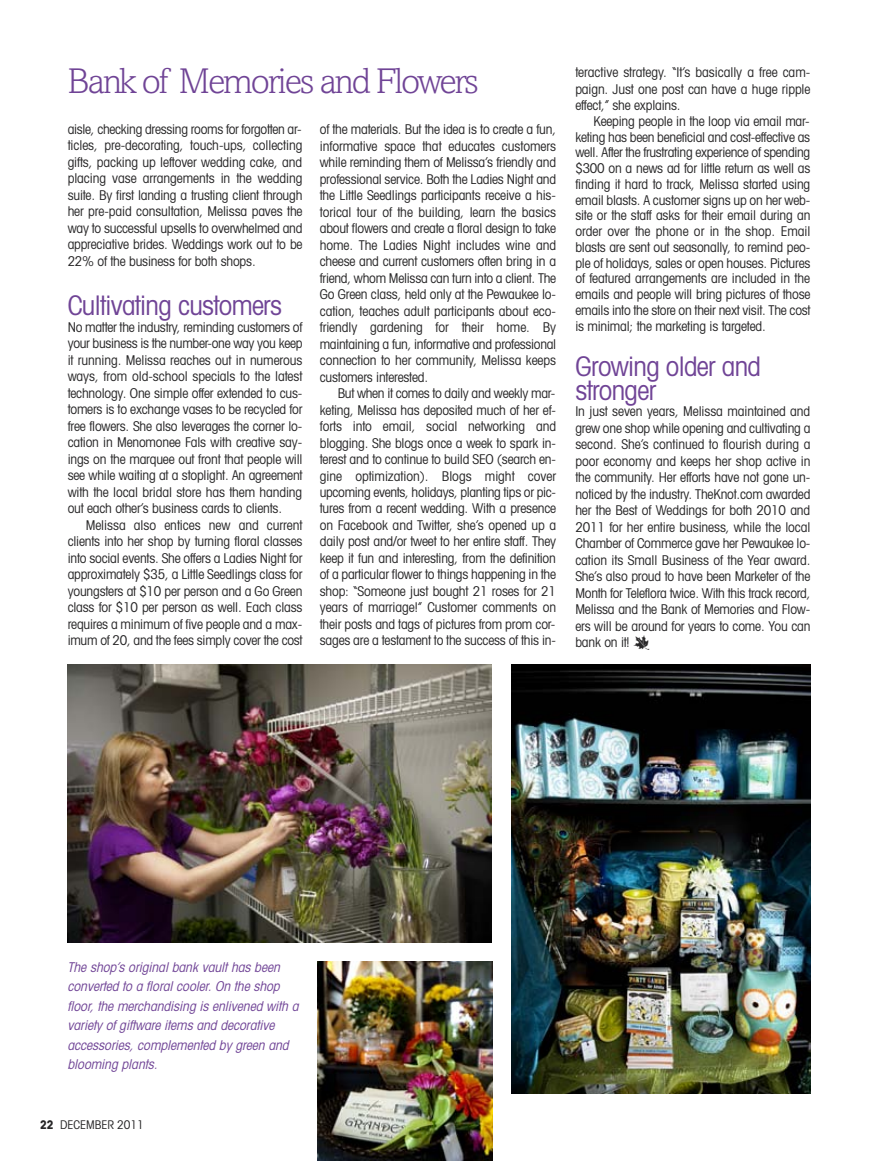
<style>
.page{position:relative;width:878px;height:1161px;background:#fff}
.page>*{position:absolute;margin:0;border:0;box-sizing:border-box;transform-origin:0 0}
.t1{font:300 36px "Amasis";letter-spacing:-.05em;color:#704496}
.t2{font:condensed 27px/24px "Avant Garde";letter-spacing:-.025em;color:#704496}
.t3{font:condensed 13.5px/16.5px "Avant Garde";letter-spacing:-.015em;color:#272627;text-align:justify}
.t4{font:italic condensed 13.5px/19.5px "Avant Garde";color:#704496}
.t5{font:condensed 12px "Avant Garde";color:#272627}
.s1{font-family:"Df Incidentals Plain";font-stretch:normal;font-size:15px}
.s2{font-weight:700}
</style>
<div class="page">
<img style="left:68px;top:664px;width:423px;height:279px">
<img style="left:511px;top:664px;width:299px;height:430px">
<img style="left:317px;top:961px;width:176px;height:200px">
<h1 class="t1" style="left:68px;top:68px;width:413px">Bank of Memories and Flowers</h1>
<p class="t3" style="left:68px;top:122px;width:236px">aisle, checking dressing rooms for forgotten ar&shy;ticles, pre-decorating, touch-ups, collecting gifts, packing up leftover wedding cake, and placing vase arrangements in the wedding suite. By first landing a trusting client through her pre-paid consultation, Melissa paves the way to successful upsells to overwhelmed and appreciative brides. Weddings work out to be 22% of the business for both shops.</p>
<h2 class="t2" style="left:68px;top:296px;width:216px">Cultivating customers</h2>
<p class="t3" style="left:68px;top:320px;width:236px">No matter the industry, reminding customers of your business is the number-one way you keep it running. Melissa reaches out in numerous ways, from old-school specials to the latest technology. One simple offer extended to cus&shy;tomers is to exchange vases to be recycled for free flowers. She also leverages the corner lo&shy;cation in Menomonee Fals with creative say&shy;ings on the marquee out front that people will see while waiting at a stoplight. An agreement with the local bridal store has them handing out each other’s business cards to clients.</p>
<p class="t3" style="left:68px;top:518px;width:236px;text-indent:18px">Melissa also entices new and current clients into her shop by turning floral classes into social events. She offers a Ladies Night for approximately $35, a Little Seedlings class for youngsters at $10 per person and a Go Green class for $10 per person as well. Each class requires a minimum of five people and a max&shy;imum of 20, and the fees simply cover the cost</p>
<p class="t3" style="left:320px;top:122px;width:238px">of the materials. But the idea is to create a fun, informative space that educates customers while reminding them of Melissa’s friendly and professional service. Both the Ladies Night and the Little Seedlings participants receive a his&shy;torical tour of the building, learn the basics about flowers and create a floral design to take home. The Ladies Night includes wine and cheese and current customers often bring in a friend, whom Melissa can turn into a client. The Go Green class, held only at the Pewaukee lo&shy;cation, teaches adult participants about eco&shy;friendly gardening for their home. By maintaining a fun, informative and professional connection to her community, Melissa keeps customers interested.</p>
<p class="t3" style="left:320px;top:386px;width:238px;text-indent:18px">But when it comes to daily and weekly mar&shy;keting, Melissa has deposited much of her ef&shy;forts into email, social networking and blogging. She blogs once a week to spark in&shy;terest and to continue to build SEO (search en&shy;gine optimization). Blogs might cover upcoming events, holidays, planting tips or pic&shy;tures from a recent wedding. With a presence on Facebook and Twitter, she’s opened up a daily post and/or tweet to her entire staff. They keep it fun and interesting, from the definition of a particular flower to things happening in the shop: “Someone just bought 21 roses for 21 years of marriage!” Customer comments on their posts and tags of pictures from prom cor&shy;sages are a testament to the success of this in-</p>
<p class="t3" style="left:575px;top:65px;width:236px">teractive strategy. “It’s basically a free cam&shy;paign. Just one post can have a huge ripple effect,” she explains.</p>
<p class="t3" style="left:575px;top:114px;width:237px;line-height:15.8px;text-indent:18px">Keeping people in the loop via email mar&shy;keting has been beneficial and cost-effective as well. After the frustrating experience of spending $300 on a news ad for little return as well as finding it hard to track, Melissa started using email blasts. A customer signs up on her web&shy;site or the staff asks for their email during an order over the phone or in the shop. Email blasts are sent out seasonally, to remind peo&shy;ple of holidays, sales or open houses. Pictures of featured arrangements are included in the emails and people will bring pictures of those emails into the store on their next visit. The cost is minimal; the marketing is targeted.</p>
<h2 class="t2" style="left:575px;top:357px;width:187px">Growing older and stronger</h2>
<p class="t3" style="left:575px;top:404px;width:237px">In just seven years, Melissa maintained and grew one shop while opening and cultivating a second. She’s continued to flourish during a poor economy and keeps her shop active in the community. Her efforts have not gone un&shy;noticed by the industry. TheKnot.com awarded her the Best of Weddings for both 2010 and 2011 for her entire business, while the local Chamber of Commerce gave her Pewaukee lo&shy;cation its Small Business of the Year award.<br>She’s also proud to have been Marketer of the Month for Teleflora twice. With this track record, Melissa and the Bank of Memories and Flow&shy;ers will be around for years to come. You can bank on it! <span class="s1">b</span></p>
<p class="t4" style="left:68px;top:958px;width:235px">The shop’s original bank vault has been converted to a floral cooler. On the shop floor, the merchandising is enlivened with a variety of giftware items and decorative accessories, complemented by green and blooming plants.</p>
<p class="t5" style="left:40px;top:1120px;width:105px"><span class="s2">22</span> DECEMBER 2011</p>
</div>
